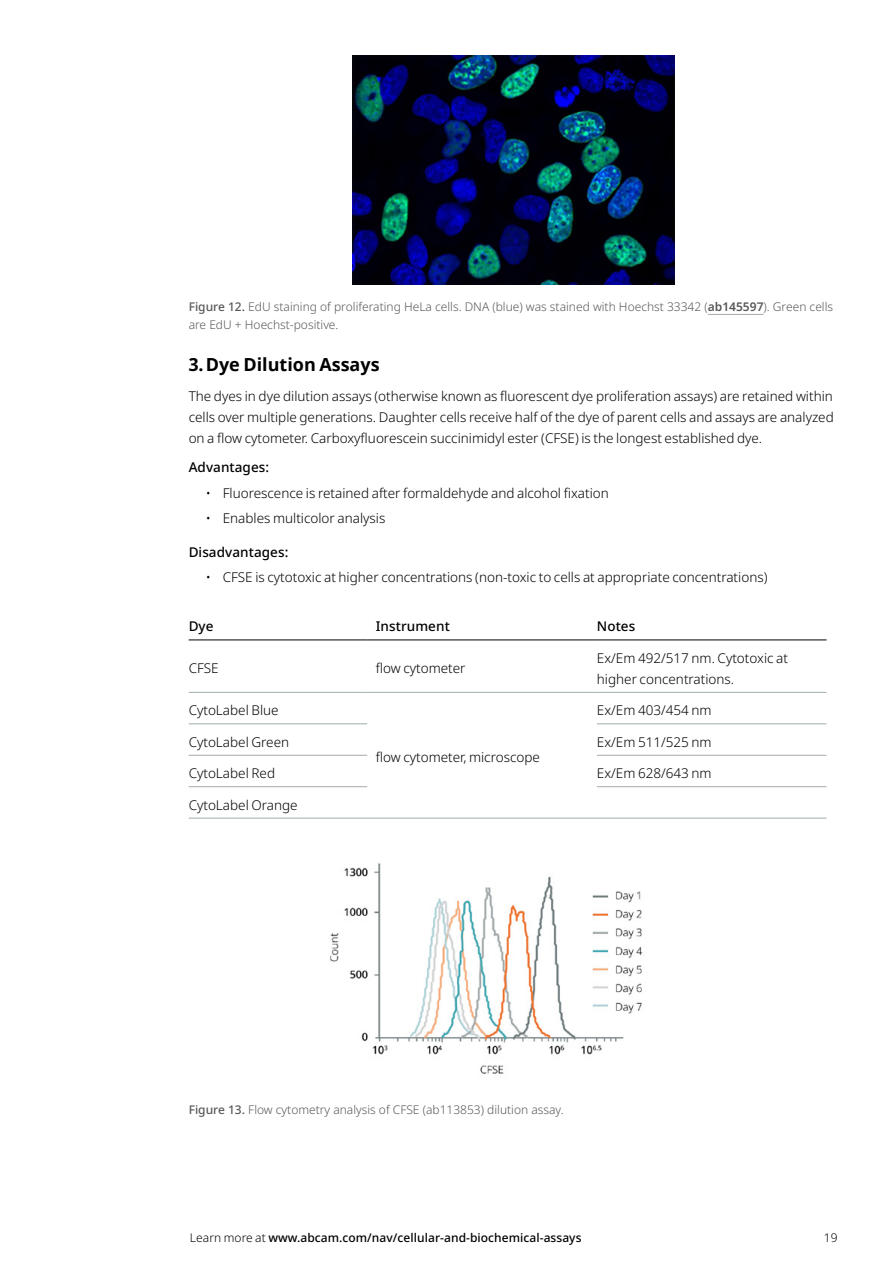
<style>
.page{position:relative;width:893px;height:1263px;background:#fff}
.page>*{position:absolute;margin:0;border:0;box-sizing:border-box;transform-origin:0 0}
.t1{font:700 18px "Noto Sans";color:#000}
.t2{font:300 13.5px/21px "Noto Sans";color:#000;text-align:justify}
.t3{font:500 13.5px "Noto Sans";letter-spacing:.005em;color:#000}
.t4{font:300 12px/18px "Noto Sans";color:#575756}
.t5{font:500 12px "Noto Sans";letter-spacing:.005em;color:#000}
.t6{font:300 12px "Noto Sans";color:#000}
.s1{font-weight:500}
.s2{font-weight:600}
.s3{font-weight:300}
</style>
<div class="page">
<img style="left:352px;top:55px;width:322px;height:230px">
<hr style="left:708px;top:314px;width:55px;height:1px;background:#a4acac">
<hr style="left:189px;top:692px;width:178px;height:1px;background:#a4acac">
<hr style="left:597px;top:692px;width:229px;height:1px;background:#a4acac">
<hr style="left:189px;top:723px;width:178px;height:1px;background:#a4acac">
<hr style="left:597px;top:723px;width:229px;height:1px;background:#a4acac">
<hr style="left:189px;top:755px;width:178px;height:1px;background:#a4acac">
<hr style="left:597px;top:755px;width:229px;height:1px;background:#a4acac">
<hr style="left:189px;top:786px;width:178px;height:1px;background:#a4acac">
<hr style="left:597px;top:786px;width:229px;height:1px;background:#a4acac">
<hr style="left:189px;top:818px;width:178px;height:1px;background:#a4acac">
<hr style="left:597px;top:818px;width:229px;height:1px;background:#a4acac">
<hr style="left:189px;top:639px;width:178px;height:1px;background:#000">
<hr style="left:367px;top:639px;width:230px;height:1px;background:#000">
<hr style="left:367px;top:692px;width:230px;height:1px;background:#a4acac">
<hr style="left:367px;top:818px;width:230px;height:1px;background:#a4acac">
<hr style="left:597px;top:639px;width:229px;height:1px;background:#000">
<img style="left:330px;top:863px;width:313px;height:211px">
<p class="t4" style="left:189px;top:298px;width:646px"><span class="s1">Figure 12.</span> EdU staining of proliferating HeLa cells. DNA (blue) was stained with Hoechst 33342 (<span class="s2">ab145597</span>). Green cells are EdU + Hoechst-positive.</p>
<h1 class="t1" style="left:189px;top:352px;width:193px">3.Dye Dilution Assays</h1>
<p class="t2" style="left:189px;top:386px;width:647px">The dyes in dye dilution assays (otherwise known as fluorescent dye proliferation assays) are retained within cells over multiple generations. Daughter cells receive half of the dye of parent cells and assays are analyzed on a flow cytometer. Carboxyfluorescein succinimidyl ester (CFSE) is the longest established dye.</p>
<p class="t3" style="left:189px;top:458px;width:82px">Advantages:</p>
<p class="t2" style="left:206px;top:483px;width:405px">• Fluorescence is retained after formaldehyde and alcohol fixation</p>
<p class="t2" style="left:206px;top:508px;width:181px">• Enables multicolor analysis</p>
<p class="t3" style="left:189px;top:542px;width:101px">Disadvantages:</p>
<p class="t2" style="left:206px;top:567px;width:563px">• CFSE is cytotoxic at higher concentrations (non-toxic to cells at appropriate concentrations)</p>
<p class="t3" style="left:189px;top:617px;width:26px">Dye</p>
<p class="t3" style="left:376px;top:617px;width:76px">Instrument</p>
<p class="t3" style="left:597px;top:617px;width:40px">Notes</p>
<p class="t2" style="left:189px;top:658px;width:32px">CFSE</p>
<p class="t2" style="left:376px;top:658px;width:91px">flow cytometer</p>
<p class="t2" style="left:597px;top:648px;width:193px">Ex/Em 492/517 nm. Cytotoxic at higher concentrations.</p>
<p class="t2" style="left:189px;top:700px;width:91px">CytoLabel Blue</p>
<p class="t2" style="left:376px;top:747px;width:166px">flow cytometer, microscope</p>
<p class="t2" style="left:597px;top:700px;width:116px">Ex/Em 403/454 nm</p>
<p class="t2" style="left:189px;top:732px;width:102px">CytoLabel Green</p>
<p class="t2" style="left:597px;top:732px;width:116px">Ex/Em 511/525 nm</p>
<p class="t2" style="left:189px;top:763px;width:88px">CytoLabel Red</p>
<p class="t2" style="left:597px;top:763px;width:116px">Ex/Em 628/643 nm</p>
<p class="t2" style="left:189px;top:794px;width:111px">CytoLabel Orange</p>
<p class="t4" style="left:189px;top:1100px;width:376px"><span class="s1">Figure 13.</span> Flow cytometry analysis of CFSE (ab113853) dilution assay.</p>
<p class="t5" style="left:190px;top:1229px;width:393px"><span class="s3">Learn more at</span> www.abcam.com/nav/cellular-and-biochemical-assays</p>
<p class="t6" style="left:824px;top:1230px;width:15px">19</p>
</div>
